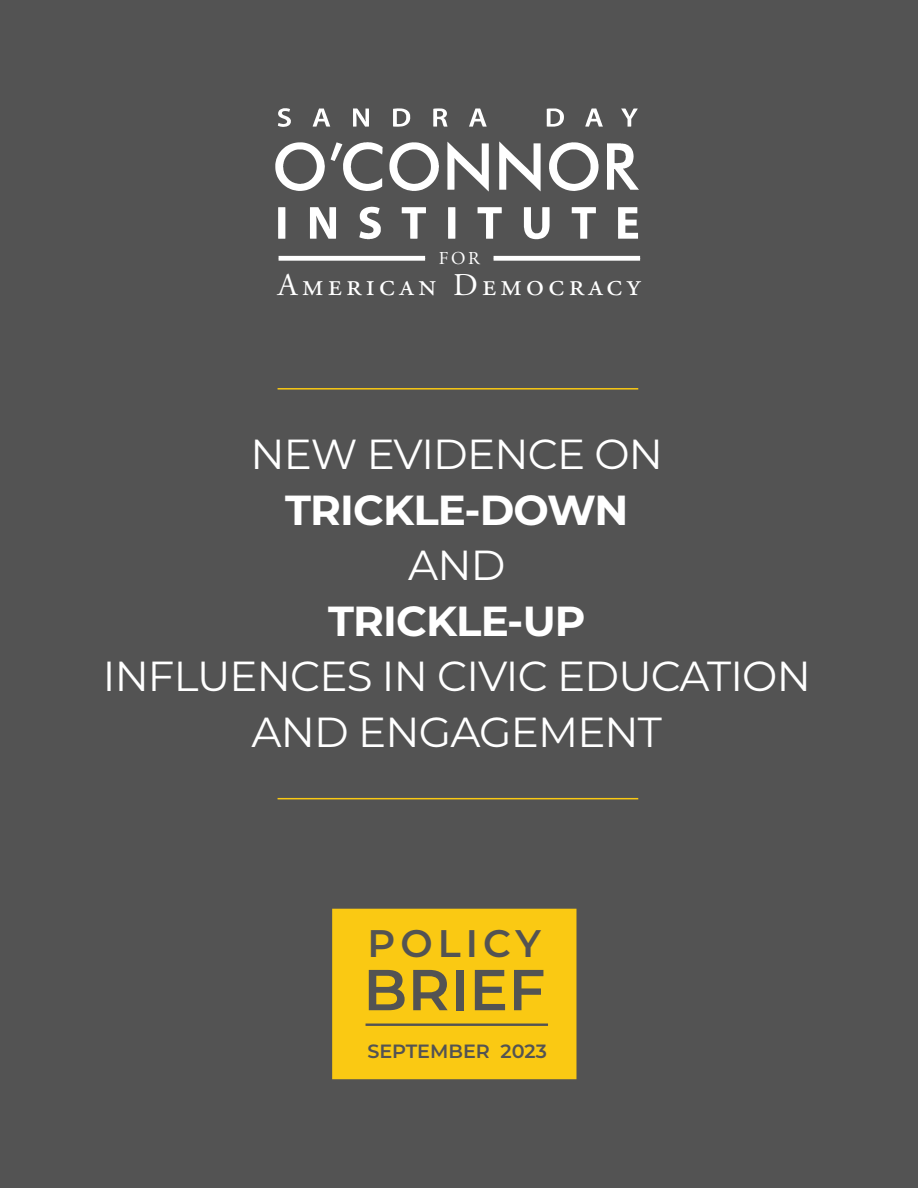
<style>
.page{position:relative;width:918px;height:1188px;background:#535353}
.page>*{position:absolute;margin:0;border:0;box-sizing:border-box;transform-origin:0 0}
.t1{font:600 57.6px "Montserrat";letter-spacing:.01em;color:#535353}
.t2{font:42px "Montserrat";letter-spacing:-.02em;color:#fff}
.t3{font:700 42px "Montserrat";letter-spacing:-.02em;color:#fff}
.t4{font:600 38.4px "Montserrat";letter-spacing:.13em;color:#535353}
.t5{font:31.65px "Adobe Garamond Pro";letter-spacing:.135em;color:#fff}
.t6{font:600 19.2px "Montserrat";color:#535353}
.t7{font:18.15px "Adobe Garamond Pro";color:#fff}
</style>
<div class="page">
<div style="left:332px;top:909px;width:244px;height:170px;background:#fac913"></div>
<hr style="left:366px;top:1024px;width:182px;height:2px;background:#535353">
<div style="left:279px;top:256px;width:146px;height:5px;background:#fff"></div>
<div style="left:494px;top:256px;width:146px;height:5px;background:#fff"></div>
<svg style="left:607px;top:143px;width:32px;height:47px"></svg>
<svg style="left:524px;top:207px;width:26px;height:32px"></svg>
<svg style="left:359px;top:207px;width:22px;height:32px"></svg>
<svg style="left:278px;top:108px;width:13px;height:19px"></svg>
<svg style="left:549px;top:142px;width:50px;height:49px"></svg>
<svg style="left:275px;top:142px;width:50px;height:49px"></svg>
<svg style="left:389px;top:142px;width:50px;height:49px"></svg>
<svg style="left:499px;top:141px;width:42px;height:50px"></svg>
<svg style="left:447px;top:142px;width:42px;height:49px"></svg>
<svg style="left:310px;top:207px;width:26px;height:32px"></svg>
<svg style="left:618px;top:207px;width:20px;height:32px"></svg>
<svg style="left:402px;top:207px;width:24px;height:32px"></svg>
<svg style="left:478px;top:207px;width:24px;height:32px"></svg>
<svg style="left:572px;top:207px;width:24px;height:32px"></svg>
<svg style="left:278px;top:207px;width:7px;height:32px"></svg>
<svg style="left:448px;top:207px;width:8px;height:32px"></svg>
<svg style="left:353px;top:108px;width:16px;height:19px"></svg>
<svg style="left:393px;top:108px;width:18px;height:19px"></svg>
<svg style="left:547px;top:108px;width:17px;height:19px"></svg>
<svg style="left:433px;top:108px;width:14px;height:19px"></svg>
<svg style="left:585px;top:109px;width:18px;height:18px"></svg>
<svg style="left:469px;top:108px;width:18px;height:19px"></svg>
<svg style="left:313px;top:109px;width:17px;height:18px"></svg>
<svg style="left:621px;top:109px;width:17px;height:18px"></svg>
<svg style="left:331px;top:142px;width:52px;height:49px"></svg>
<hr style="left:278px;top:388px;width:360px;height:2px;background:#fac913">
<hr style="left:278px;top:798px;width:360px;height:1px;background:#fac913">
<p class="t7" style="left:439px;top:248px;width:42px">FOR</p>
<p class="t5" style="left:278px;top:266px;width:364px">American Democracy</p>
<p class="t2" style="left:251px;top:426px;width:414px">NEW EVIDENCE ON</p>
<p class="t3" style="left:285px;top:480px;width:345px">TRICKLE-DOWN</p>
<p class="t2" style="left:408px;top:537px;width:99px">AND</p>
<p class="t3" style="left:328px;top:591px;width:259px">TRICKLE-UP</p>
<p class="t2" style="left:103px;top:648px;width:709px">INFLUENCES IN CIVIC EDUCATION</p>
<p class="t2" style="left:252px;top:703px;width:412px">AND ENGAGEMENT</p>
<p class="t4" style="left:368px;top:917px;width:175px">POLICY</p>
<p class="t1" style="left:363px;top:949px;width:183px">BRIEF</p>
<p class="t6" style="left:367px;top:1037px;width:181px">SEPTEMBER 2023</p>
</div>
